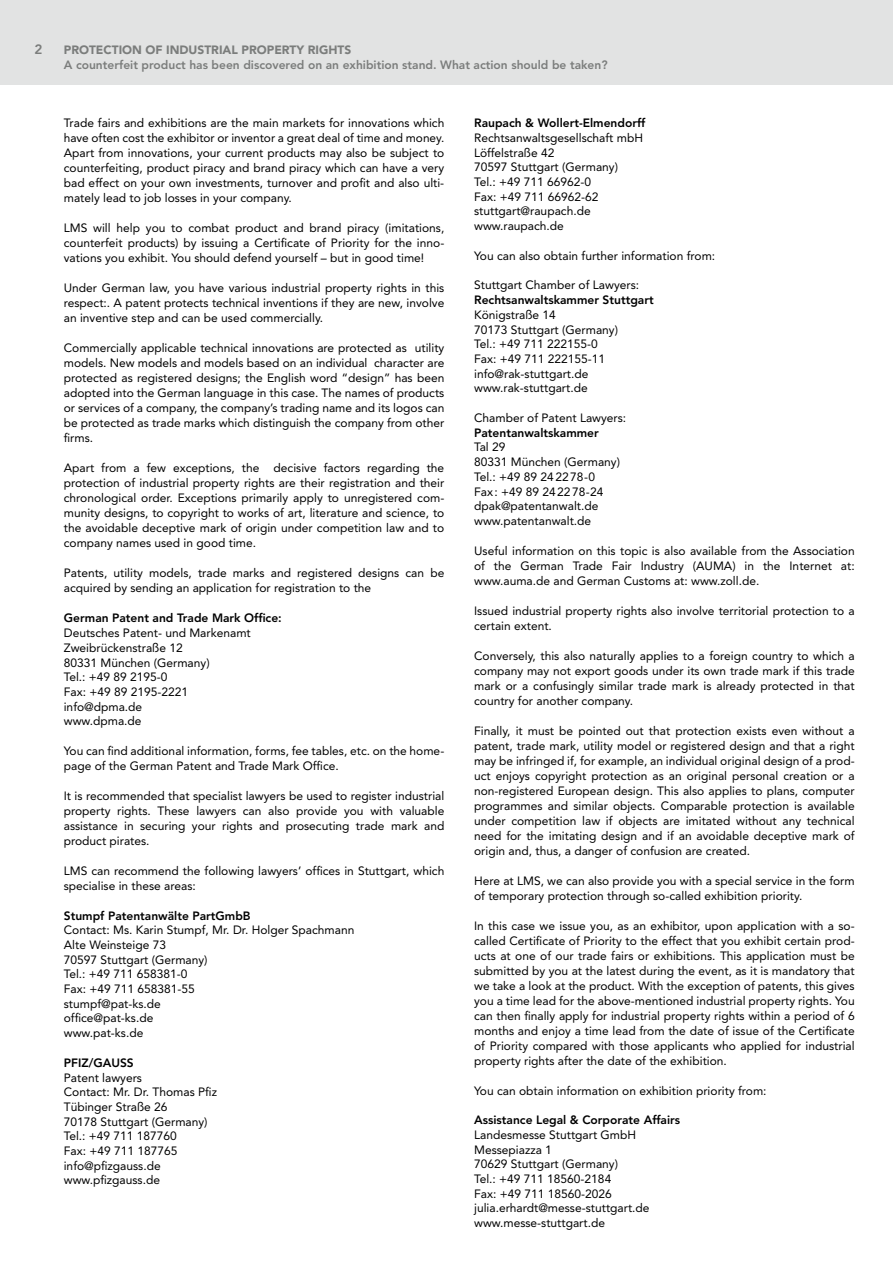
<style>
.page{position:relative;width:893px;height:1263px;background:#fff}
.page>*{position:absolute;margin:0;border:0;box-sizing:border-box;transform-origin:0 0}
.t1{font:800 13.5px "Avenir";color:#7b7d7c}
.t2{font:12px/15px "Avenir";color:#000}
.t3{font:800 12px "Avenir";color:#000}
.t4{font:800 12px "Avenir";color:#7b7d7c}
.t5{font:900 12px "Avenir";color:#7b7d7c}
</style>
<div class="page">
<div style="left:0;top:0;width:893px;height:85px;background:#e2e3e3"></div>
<p class="t1" style="left:35px;top:42px;width:9px">2</p>
<p class="t5" style="left:64px;top:42px;width:289px">PROTECTION OF INDUSTRIAL PROPERTY RIGHTS</p>
<p class="t4" style="left:64px;top:57px;width:545px">A counterfeit product has been discovered on an exhibition stand. What action should be taken?</p>
<p class="t2" style="left:64px;top:115px;width:382px;text-align:justify">Trade fairs and exhibitions are the main markets for innovations which have often cost the exhibitor or inventor a great deal of time and money.<br>Apart from innovations, your current products may also be subject to counterfeiting, product piracy and brand piracy which can have a very bad effect on your own investments, turnover and profit and also ulti&shy;mately lead to job losses in your company.</p>
<p class="t2" style="left:64px;top:220px;width:382px;text-align:justify">LMS will help you to combat product and brand piracy (imitations, counterfeit products) by issuing a Certificate of Priority for the inno&shy;vations you exhibit. You should defend yourself – but in good time!</p>
<p class="t2" style="left:64px;top:280px;width:382px;text-align:justify">Under German law, you have various industrial property rights in this respect:. A patent protects technical inventions if they are new, involve an inventive step and can be used commercially.</p>
<p class="t2" style="left:64px;top:340px;width:382px;text-align:justify">Commercially applicable technical innovations are protected as utility models. New models and models based on an individual character are protected as registered designs; the English word “design” has been adopted into the German language in this case. The names of products or services of a company, the company’s trading name and its logos can be protected as trade marks which distinguish the company from other firms.</p>
<p class="t2" style="left:64px;top:460px;width:382px;text-align:justify">Apart from a few exceptions, the decisive factors regarding the protection of industrial property rights are their registration and their chronological order. Exceptions primarily apply to unregistered com&shy;munity designs, to copyright to works of art, literature and science, to the avoidable deceptive mark of origin under competition law and to company names used in good time.</p>
<p class="t2" style="left:64px;top:565px;width:382px">Patents, utility models, trade marks and registered designs can be acquired by sending an application for registration to the</p>
<p class="t3" style="left:64px;top:611px;width:219px">German Patent and Trade Mark Office:</p>
<p class="t2" style="left:64px;top:626px;width:188px">Deutsches Patent- und Markenamt<br>Zweibrückenstraße 12<br>80331 München (Germany)<br>Tel.: +49 89 2195-0<br>Fax: +49 89 2195-2221 info@dpma.de<br>www.dpma.de</p>
<p class="t2" style="left:64px;top:743px;width:382px">You can find additional information, forms, fee tables, etc. on the home&shy;page of the German Patent and Trade Mark Office.</p>
<p class="t2" style="left:64px;top:788px;width:382px;text-align:justify">It is recommended that specialist lawyers be used to register industrial property rights. These lawyers can also provide you with valuable assistance in securing your rights and prosecuting trade mark and product pirates.</p>
<p class="t2" style="left:64px;top:863px;width:382px">LMS can recommend the following lawyers’ offices in Stuttgart, which specialise in these areas:</p>
<p class="t3" style="left:64px;top:908px;width:188px">Stumpf Patentanwälte PartGmbB</p>
<p class="t2" style="left:64px;top:923px;width:292px">Contact: Ms. Karin Stumpf, Mr. Dr. Holger Spachmann<br>Alte Weinsteige 73<br>70597 Stuttgart (Germany)<br>Tel.: +49 711 658381-0<br>Fax: +49 711 658381-55<br>stumpf@pat-ks.de<br>office@pat-ks.de<br>www.pat-ks.de</p>
<p class="t3" style="left:64px;top:1055px;width:71px">PFIZ/GAUSS</p>
<p class="t2" style="left:64px;top:1070px;width:155px">Patent lawyers<br>Contact: Mr. Dr. Thomas Pfiz<br>Tübinger Straße 26<br>70178 Stuttgart (Germany)<br>Tel.: +49 711 187760<br>Fax: +49 711 187765 info@pfizgauss.de www.pfizgauss.de</p>
<p class="t3" style="left:474px;top:116px;width:173px">Raupach &amp; Wollert-Elmendorff</p>
<p class="t2" style="left:474px;top:130px;width:170px">Rechtsanwaltsgesellschaft mbH<br>Löffelstraße 42<br>70597 Stuttgart (Germany)<br>Tel.: +49 711 66962-0<br>Fax: +49 711 66962-62 stuttgart@raupach.de www.raupach.de</p>
<p class="t2" style="left:474px;top:248px;width:243px">You can also obtain further information from:</p>
<p class="t2" style="left:474px;top:278px;width:166px">Stuttgart Chamber of Lawyers:</p>
<p class="t3" style="left:474px;top:293px;width:181px">Rechtsanwaltskammer Stuttgart</p>
<p class="t2" style="left:474px;top:307px;width:145px">Königstraße 14<br>70173 Stuttgart (Germany)<br>Tel.: +49 711 222155-0<br>Fax: +49 711 222155-11 info@rak-stuttgart.de www.rak-stuttgart.de</p>
<p class="t2" style="left:474px;top:410px;width:154px">Chamber of Patent Lawyers:</p>
<p class="t3" style="left:474px;top:425px;width:126px">Patentanwaltskammer</p>
<p class="t2" style="left:474px;top:440px;width:147px">Tal 29<br>80331 München (Germany)<br>Tel.: +49 89 242278-0<br>Fax: +49 89 242278-24 dpak@patentanwalt.de www.patentanwalt.de</p>
<p class="t2" style="left:474px;top:543px;width:382px;text-align:justify">Useful information on this topic is also available from the Association of the German Trade Fair Industry (AUMA) in the Internet at: www.auma.de and German Customs at: www.zoll.de.</p>
<p class="t2" style="left:474px;top:603px;width:382px">Issued industrial property rights also involve territorial protection to a certain extent.</p>
<p class="t2" style="left:474px;top:648px;width:382px;text-align:justify">Conversely, this also naturally applies to a foreign country to which a company may not export goods under its own trade mark if this trade mark or a confusingly similar trade mark is already protected in that country for another company.</p>
<p class="t2" style="left:474px;top:723px;width:382px;text-align:justify">Finally, it must be pointed out that protection exists even without a patent, trade mark, utility model or registered design and that a right may be infringed if, for example, an individual original design of a prod&shy;uct enjoys copyright protection as an original personal creation or a non-registered European design. This also applies to plans, computer programmes and similar objects. Comparable protection is available under competition law if objects are imitated without any technical need for the imitating design and if an avoidable deceptive mark of origin and, thus, a danger of confusion are created.</p>
<p class="t2" style="left:474px;top:873px;width:382px">Here at LMS, we can also provide you with a special service in the form of temporary protection through so-called exhibition priority.</p>
<p class="t2" style="left:474px;top:918px;width:382px;text-align:justify">In this case we issue you, as an exhibitor, upon application with a so&shy;called Certificate of Priority to the effect that you exhibit certain prod&shy;ucts at one of our trade fairs or exhibitions. This application must be submitted by you at the latest during the event, as it is mandatory that we take a look at the product. With the exception of patents, this gives you a time lead for the above-mentioned industrial property rights. You can then finally apply for industrial property rights within a period of 6 months and enjoy a time lead from the date of issue of the Certificate of Priority compared with those applicants who applied for industrial property rights after the date of the exhibition.</p>
<p class="t2" style="left:474px;top:1083px;width:294px">You can obtain information on exhibition priority from:</p>
<p class="t3" style="left:474px;top:1113px;width:207px">Assistance Legal &amp; Corporate Affairs</p>
<p class="t2" style="left:474px;top:1127px;width:177px">Landesmesse Stuttgart GmbH<br>Messepiazza 1<br>70629 Stuttgart (Germany)<br>Tel.: +49 711 18560-2184<br>Fax: +49 711 18560-2026 julia.erhardt@messe-stuttgart.de www.messe-stuttgart.de</p>
</div>
